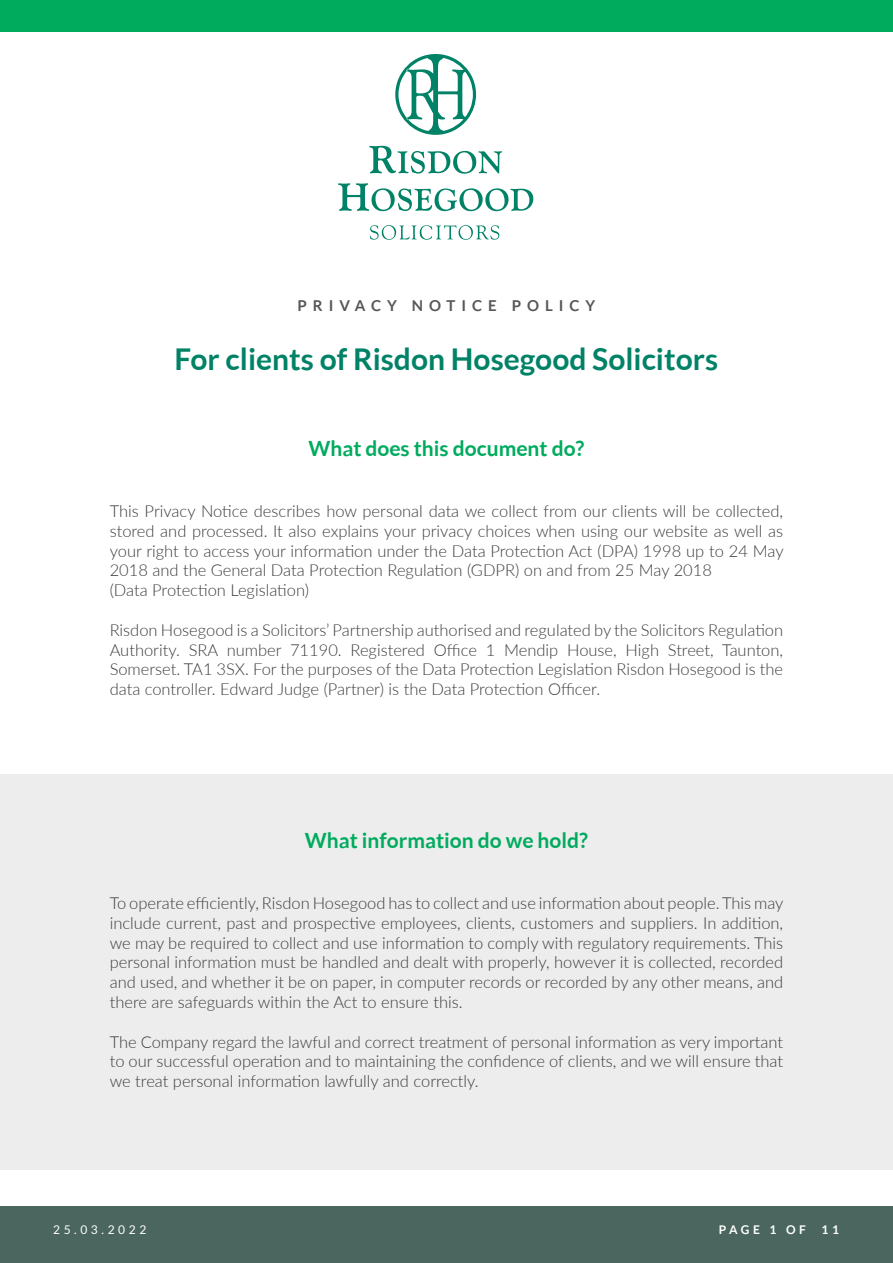
<style>
.page{position:relative;width:893px;height:1263px;background:#fff}
.page>*{position:absolute;margin:0;border:0;box-sizing:border-box;transform-origin:0 0}
.t1{font:700 30px "Lato";color:#008266}
.t2{font:700 21px "Lato";color:#00ab5e}
.t3{font:300 16.5px/19.8px "Lato";color:#3c3c3b;text-align:justify}
.t4{font:700 15px "Lato";letter-spacing:.4em;color:#575756}
.t5{font:12px "Lato";letter-spacing:.3em;color:#fff}
.t6{font:700 12px "Lato";letter-spacing:.285em;color:#fff}
</style>
<div class="page">
<div style="left:0;top:0;width:893px;height:32px;background:#00ab5e"></div>
<div style="left:0;top:1205px;width:893px;height:58px;background:#4a665e"></div>
<div style="left:0;top:774px;width:893px;height:395px;background:#ededed"></div>
<svg style="left:369px;top:146px;width:133px;height:28px"></svg>
<svg style="left:338px;top:183px;width:195px;height:28px"></svg>
<svg style="left:370px;top:225px;width:129px;height:15px"></svg>
<svg style="left:395px;top:54px;width:81px;height:81px"></svg>
<p class="t4" style="left:297px;top:297px;width:299px">PRIVACY NOTICE POLICY</p>
<h1 class="t1" style="left:175px;top:342px;width:545px">For clients of Risdon Hosegood Solicitors</h1>
<p class="t2" style="left:308px;top:436px;width:277px">What does this document do?</p>
<p class="t3" style="left:110px;top:500px;width:675px;text-align:left">This Privacy Notice describes how personal data we collect from our clients will be collected, stored and processed. It also explains your privacy choices when using our website as well as your right to access your information under the Data Protection Act (DPA) 1998 up to 24 May 2018 and the General Data Protection Regulation (GDPR) on and from 25 May 2018<br>(Data Protection Legislation)</p>
<p class="t3" style="left:110px;top:619px;width:675px">Risdon Hosegood is a Solicitors’ Partnership authorised and regulated by the Solicitors Regulation Authority. SRA number 71190. Registered Office 1 Mendip House, High Street, Taunton, Somerset. TA1 3SX. For the purposes of the Data Protection Legislation Risdon Hosegood is the data controller. Edward Judge (Partner) is the Data Protection Officer.</p>
<p class="t2" style="left:305px;top:828px;width:285px">What information do we hold?</p>
<p class="t3" style="left:110px;top:892px;width:675px">To operate efficiently, Risdon Hosegood has to collect and use information about people. This may include current, past and prospective employees, clients, customers and suppliers. In addition, we may be required to collect and use information to comply with regulatory requirements. This personal information must be handled and dealt with properly, however it is collected, recorded and used, and whether it be on paper, in computer records or recorded by any other means, and there are safeguards within the Act to ensure this.</p>
<p class="t3" style="left:110px;top:1031px;width:675px">The Company regard the lawful and correct treatment of personal information as very important to our successful operation and to maintaining the confidence of clients, and we will ensure that we treat personal information lawfully and correctly.</p>
<p class="t5" style="left:53px;top:1223px;width:95px">25.03.2022</p>
<p class="t6" style="left:719px;top:1223px;width:89px">PAGE 1 OF</p>
<p class="t6" style="left:821px;top:1223px;width:19px">1 1</p>
</div>
